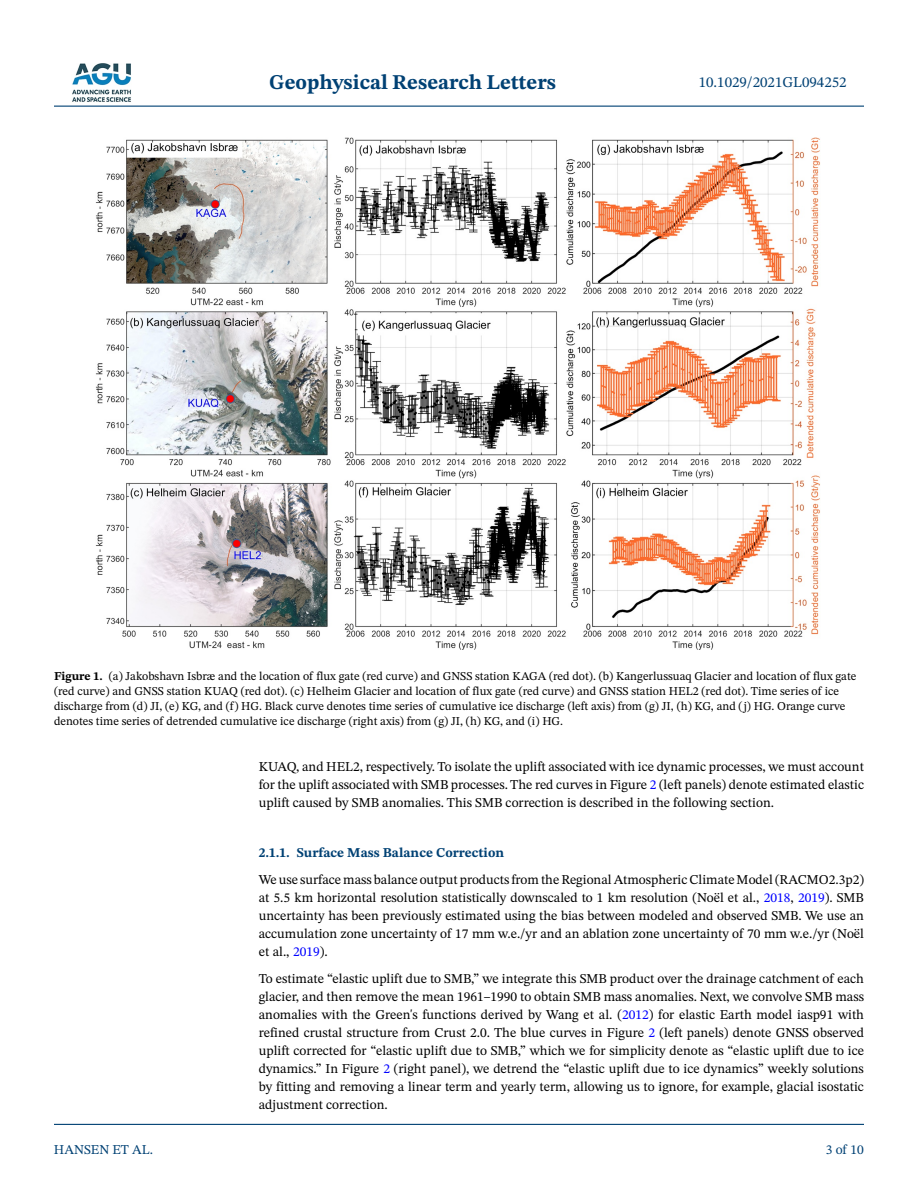
<style>
.page{position:relative;width:918px;height:1188px;background:#fff}
.page>*{position:absolute;margin:0;border:0;box-sizing:border-box;transform-origin:0 0}
.t1{font:700 21px "STIX Two Text";color:#004174}
.t2{font:15px "STIX Two Text";color:#004174}
.t3{font:13.5px/18px "STIX Two Text";color:#000;text-align:justify}
.t4{font:700 13.5px "STIX Two Text";color:#004174}
.t5{font:13.5px "STIX Two Text";color:#004174}
.t6{font:12px/15px "STIX Two Text";color:#000}
.s1{font-weight:700}
.s2{color:#00f}
</style>
<div class="page">
<hr style="left:54px;top:106px;width:810px;height:1px;background:#004174">
<hr style="left:54px;top:1124px;width:810px;height:1px;background:#004174">
<img style="left:72px;top:63px;width:59px;height:39px">
<img style="left:96px;top:137px;width:724px;height:513px">
<h1 class="t1" style="left:269px;top:67px;width:288px">Geophysical Research Letters</h1>
<p class="t2" style="left:699px;top:72px;width:149px">10.1029/2021GL094252</p>
<p class="t6" style="left:54px;top:668px;width:804px"><span class="s1">Figure 1.</span> (a) Jakobshavn Isbræ and the location of flux gate (red curve) and GNSS station KAGA (red dot). (b) Kangerlussuaq Glacier and location of flux gate (red curve) and GNSS station KUAQ (red dot). (c) Helheim Glacier and location of flux gate (red curve) and GNSS station HEL2 (red dot). Time series of ice discharge from (d) JI, (e) KG, and (f) HG. Black curve denotes time series of cumulative ice discharge (left axis) from (g) JI, (h) KG, and (j) HG. Orange curve denotes time series of detrended cumulative ice discharge (right axis) from (g) JI, (h) KG, and (i) HG.</p>
<p class="t5" style="left:54px;top:1140px;width:101px">HANSEN ET AL.</p>
<p class="t3" style="left:259px;top:757px;width:607px">KUAQ, and HEL2, respectively. To isolate the uplift associated with ice dynamic processes, we must account for the uplift associated with SMB processes. The red curves in Figure <span class="s2">2</span> (left panels) denote estimated elastic uplift caused by SMB anomalies. This SMB correction is described in the following section.</p>
<p class="t4" style="left:259px;top:843px;width:247px">2.1.1. Surface Mass Balance Correction</p>
<p class="t3" style="left:259px;top:871px;width:607px">We use surface mass balance output products from the Regional Atmospheric Climate Model (RACMO2.3p2) at 5.5 km horizontal resolution statistically downscaled to 1 km resolution (Noël et al., <span class="s2">2018</span>, <span class="s2">2019</span>). SMB uncertainty has been previously estimated using the bias between modeled and observed SMB. We use an accumulation zone uncertainty of 17 mm w.e./yr and an ablation zone uncertainty of 70 mm w.e./yr (Noël et al., <span class="s2">2019</span>).</p>
<p class="t3" style="left:259px;top:970px;width:607px">To estimate “elastic uplift due to SMB,” we integrate this SMB product over the drainage catchment of each glacier, and then remove the mean 1961–1990 to obtain SMB mass anomalies. Next, we convolve SMB mass anomalies with the Green's functions derived by Wang et al. (<span class="s2">2012</span>) for elastic Earth model iasp91 with refined crustal structure from Crust 2.0. The blue curves in Figure <span class="s2">2</span> (left panels) denote GNSS observed uplift corrected for “elastic uplift due to SMB,” which we for simplicity denote as “elastic uplift due to ice dynamics.” In Figure <span class="s2">2</span> (right panel), we detrend the “elastic uplift due to ice dynamics” weekly solutions by fitting and removing a linear term and yearly term, allowing us to ignore, for example, glacial isostatic adjustment correction.</p>
<p class="t5" style="left:826px;top:1140px;width:40px">3 of 10</p>
</div>
